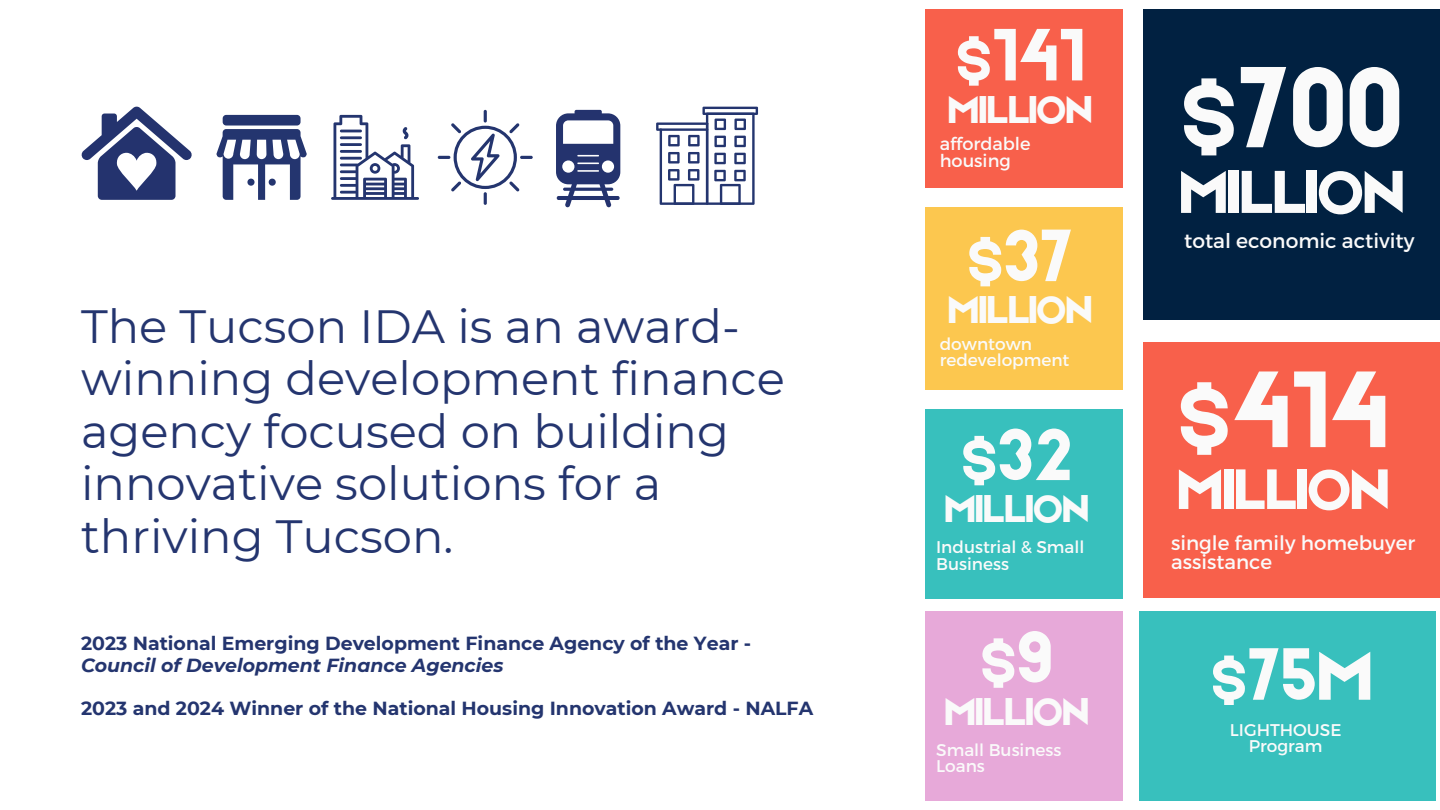
<style>
.page{position:relative;width:1440px;height:810px;background:#fff}
.page>*{position:absolute;margin:0;border:0;box-sizing:border-box;transform-origin:0 0}
.t1{font:115.2px "Etna";color:#fafafa}
.t2{font:108.5px "Etna";color:#fafafa}
.t3{font:73.9px "Etna";color:#fafafa}
.t4{font:64.7px "Etna";color:#fafafa}
.t5{font:60.9px "Etna";color:#fafafa}
.t6{font:46.5px/52.5px "Montserrat";color:#24356f}
.t7{font:41.5px "Etna";color:#fafafa}
.t8{font:20.3px "Montserrat";color:#fafafa}
.t9{font:19.8px/18.9px "Montserrat";color:#fafafa}
.t10{font:700 18.9px/21.5px "Montserrat";color:#24356f}
.t11{font:17.8px/16.9px "Montserrat";color:#fafafa}
.t12{font:16.9px/16.1px "Montserrat";color:#fafafa}
.s1{font-style:italic}
</style>
<div class="page">
<div style="left:925px;top:9px;width:197px;height:179px;background:#f8604b"></div>
<div style="left:1143px;top:9px;width:297px;height:311px;background:#012141"></div>
<div style="left:925px;top:409px;width:197px;height:189px;background:#38c0bd"></div>
<div style="left:925px;top:207px;width:197px;height:183px;background:#fcc74f"></div>
<div style="left:1143px;top:343px;width:297px;height:255px;background:#f8604b"></div>
<div style="left:925px;top:611px;width:197px;height:190px;background:#e7a9d9"></div>
<div style="left:1139px;top:611px;width:297px;height:190px;background:#38c0bd"></div>
<svg style="left:81px;top:107px;width:111px;height:93px"></svg>
<svg style="left:216px;top:115px;width:91px;height:85px"></svg>
<svg style="left:331px;top:115px;width:88px;height:85px"></svg>
<svg style="left:438px;top:110px;width:95px;height:95px"></svg>
<svg style="left:556px;top:110px;width:64px;height:97px"></svg>
<svg style="left:656px;top:107px;width:102px;height:98px"></svg>
<h2 class="t6" style="left:81px;top:300px;width:705px">The Tucson IDA is an award&shy;winning development finance agency focused on building innovative solutions for a thriving Tucson.</h2>
<h6 class="t10" style="left:81px;top:633px;width:672px">2023 National Emerging Development Finance Agency of the Year -<br><span class="s1">Council of Development Finance Agencies</span></h6>
<h2 class="t10" style="left:81px;top:697px;width:734px">2023 and 2024 Winner of the National Housing Innovation Award - NALFA</h2>
<p class="t3" style="left:956px;top:4px;width:130px">$141</p>
<p class="t7" style="left:948px;top:80px;width:146px">MILLION</p>
<p class="t11" style="left:940px;top:134px;width:92px">affordable housing</p>
<p class="t3" style="left:967px;top:205px;width:108px">$37</p>
<p class="t7" style="left:948px;top:280px;width:146px">MILLION</p>
<p class="t12" style="left:940px;top:335px;width:131px">downtown redevelopment</p>
<h3 class="t3" style="left:961px;top:404px;width:113px">$32</h3>
<h3 class="t7" style="left:944px;top:479px;width:146px">MILLION</h3>
<h5 class="t12" style="left:936px;top:539px;width:150px">Industrial &amp; Small<br>Business</h5>
<p class="t3" style="left:980px;top:606px;width:74px">$9</p>
<p class="t7" style="left:944px;top:682px;width:146px">MILLION</p>
<h4 class="t12" style="left:936px;top:741px;width:127px">Small Business<br>Loans</h4>
<p class="t1" style="left:1181px;top:28px;width:224px">$700</p>
<p class="t4" style="left:1179px;top:146px;width:227px">MILLION</p>
<p class="t8" style="left:1184px;top:227px;width:232px">total economic activity</p>
<h5 class="t2" style="left:1178px;top:335px;width:213px">$414</h5>
<h5 class="t5" style="left:1177px;top:446px;width:214px">MILLION</h5>
<h4 class="t9" style="left:1171px;top:533px;width:246px">single family homebuyer assistance</h4>
<p class="t3" style="left:1211px;top:623px;width:163px">$75M</p>
<h4 class="t12" style="left:1230px;top:721px;width:113px">LIGHTHOUSE</h4>
<p class="t12" style="left:1249px;top:737px;width:75px">Program</p>
</div>
